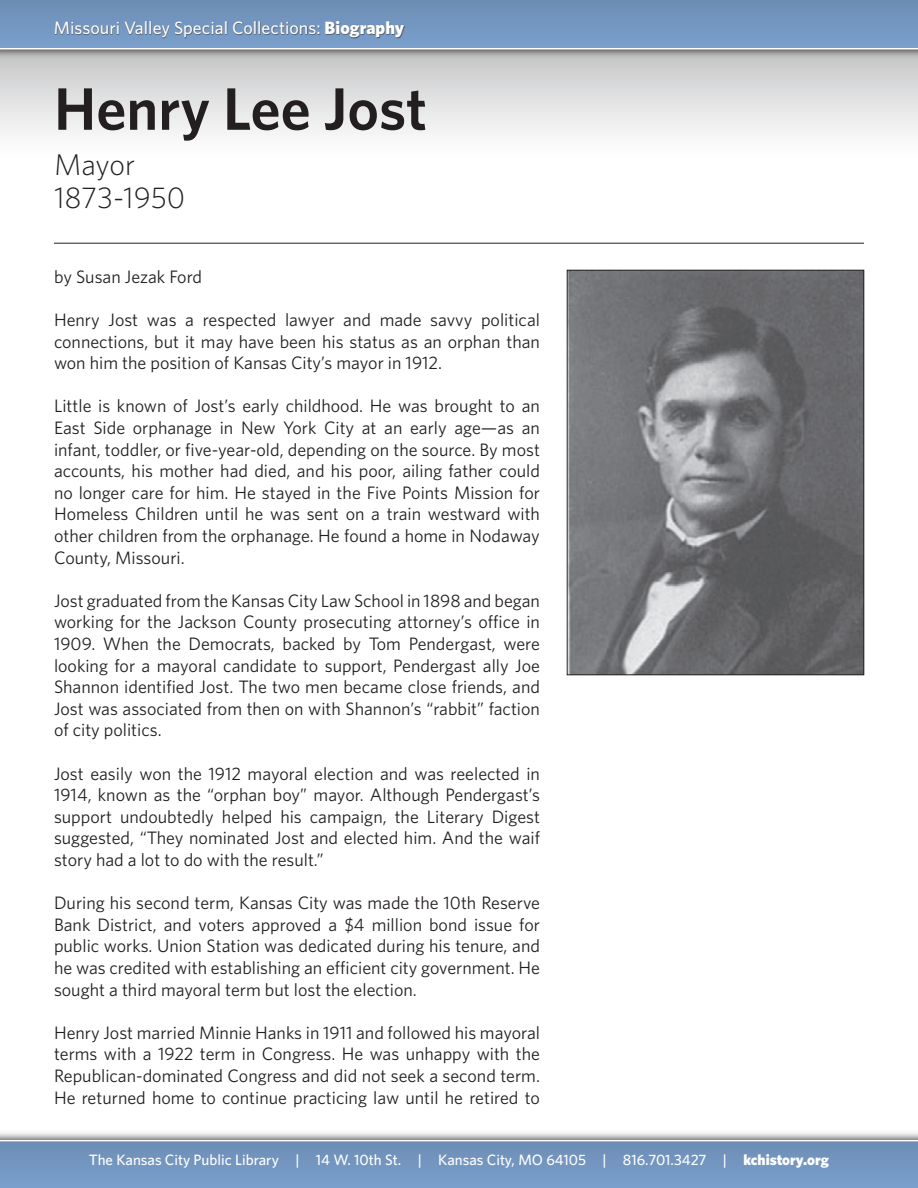
<style>
.page{position:relative;width:918px;height:1188px;background:#fff}
.page>*{position:absolute;margin:0;border:0;box-sizing:border-box;transform-origin:0 0}
.t1{font:600 60px "Whitney";color:#231f20}
.t2{font:300 30px "Whitney";color:#231f20}
.t3{font:18px/21.6px "Whitney";color:#231f20;text-align:justify}
.t4{font:500 18px "Whitney";color:#fff}
.t5{font:500 15px "Whitney";color:#fff}
.s1{font-weight:900}
</style>
<div class="page">
<div style="left:0;top:50px;width:918px;height:108px;background:linear-gradient(to bottom,#c5c5c6,#fff)"></div>
<div style="left:0;top:0;width:918px;height:60px;background:#231f20;opacity:.75"></div>
<div style="left:0;top:0;width:918px;height:48px;background:linear-gradient(to bottom,#6c8db4,#7b9fcc)"></div>
<div style="left:52px;top:16px;width:544px;height:41px;background:#231f20;opacity:.75"></div>
<div style="left:0;top:1130px;width:918px;height:58px;background:#231f20;opacity:.75"></div>
<svg style="left:0;top:1140px;width:918px;height:2px"></svg>
<div style="left:0;top:1142px;width:918px;height:46px;background:#7396c1"></div>
<hr style="left:54px;top:243px;width:810px;height:1px;background:#231f20">
<img style="left:569px;top:272px;width:293px;height:401px">
<div style="left:567px;top:270px;width:297px;height:405px;border:1px solid #231f20"></div>
<p class="t4" style="left:54px;top:17px;width:352px">Missouri Valley Special Collections: <span class="s1">Biography</span></p>
<p class="t1" style="left:54px;top:73px;width:375px">Henry Lee Jost</p>
<p class="t2" style="left:54px;top:147px;width:83px">Mayor</p>
<p class="t2" style="left:54px;top:180px;width:133px">1873-1950</p>
<p class="t3" style="left:54px;top:265px;width:150px">by Susan Jezak Ford</p>
<p class="t3" style="left:54px;top:309px;width:488px">Henry Jost was a respected lawyer and made savvy political connections, but it may have been his status as an orphan than won him the position of Kansas City’s mayor in 1912.</p>
<p class="t3" style="left:54px;top:395px;width:488px">Little is known of Jost’s early childhood. He was brought to an East Side orphanage in New York City at an early age—as an infant, toddler, or five-year-old, depending on the source. By most accounts, his mother had died, and his poor, ailing father could no longer care for him. He stayed in the Five Points Mission for Homeless Children until he was sent on a train westward with other children from the orphanage. He found a home in Nodaway County, Missouri.</p>
<p class="t3" style="left:54px;top:589px;width:488px">Jost graduated from the Kansas City Law School in 1898 and began working for the Jackson County prosecuting attorney’s office in 1909. When the Democrats, backed by Tom Pendergast, were looking for a mayoral candidate to support, Pendergast ally Joe Shannon identified Jost. The two men became close friends, and Jost was associated from then on with Shannon’s “rabbit” faction of city politics.</p>
<p class="t3" style="left:54px;top:762px;width:488px">Jost easily won the 1912 mayoral election and was reelected in 1914, known as the “orphan boy” mayor. Although Pendergast’s support undoubtedly helped his campaign, the Literary Digest suggested, “They nominated Jost and elected him. And the waif story had a lot to do with the result.”</p>
<p class="t3" style="left:54px;top:892px;width:488px">During his second term, Kansas City was made the 10th Reserve Bank District, and voters approved a $4 million bond issue for public works. Union Station was dedicated during his tenure, and he was credited with establishing an efficient city government. He sought a third mayoral term but lost the election.</p>
<p class="t3" style="left:54px;top:1021px;width:488px">Henry Jost married Minnie Hanks in 1911 and followed his mayoral terms with a 1922 term in Congress. He was unhappy with the Republican-dominated Congress and did not seek a second term.<br>He returned home to continue practicing law until he retired to</p>
<p class="t5" style="left:89px;top:1151px;width:742px">The Kansas City Public Library | 14 W. 10th St. | Kansas City, MO 64105 | 816.701.3427 | <span class="s1">kchistory.org</span></p>
</div>
